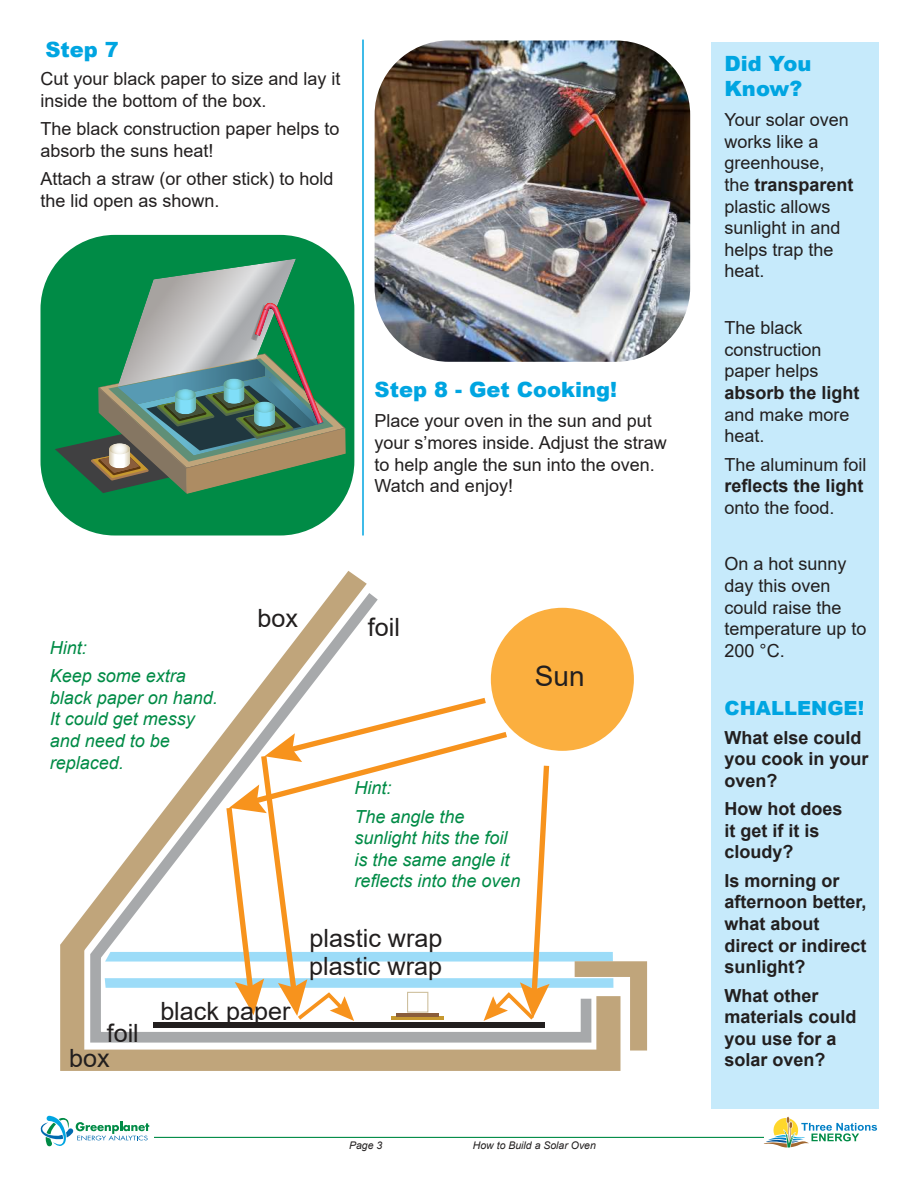
<style>
.page{position:relative;width:918px;height:1188px;background:#fff}
.page>*{position:absolute;margin:0;border:0;box-sizing:border-box;transform-origin:0 0}
.t1{font:27.9px "Arial";color:#221f1f}
.t2{font:25.2px "Arial";color:#221f1f}
.t3{font:900 21px/25.2px "Arial";color:#00a5e1}
.t4{font:900 19.5px "Arial";color:#00a5e1}
.t5{font:18px/21.6px "Arial";color:#221f1f}
.t6{font:700 18px/21.6px "Arial";color:#221f1f}
.t7{font:italic 18px/21.6px "Arial";color:#008b46}
.t8{font:italic 10.5px "Arial";color:#221f1f}
.s1{font-weight:700}
</style>
<div class="page">
<hr style="left:41px;top:1137px;width:837px;height:1px;background:#008b46">
<div style="left:41px;top:1114px;width:113px;height:35px;background:#fff"></div>
<svg style="left:40px;top:1116px;width:109px;height:31px"></svg>
<div style="left:764px;top:1114px;width:114px;height:35px;background:#fff"></div>
<svg style="left:764px;top:1117px;width:113px;height:31px"></svg>
<div style="left:711px;top:42px;width:167px;height:1067px;background:#c6eafb"></div>
<div style="left:41px;top:235px;width:313px;height:300px;background:#008b46;border-radius:74px"></div>
<img style="left:129px;top:259px;width:167px;height:94px">
<svg style="left:55px;top:353px;width:291px;height:141px"></svg>
<img style="left:273px;top:307px;width:50px;height:117px">
<svg style="left:251px;top:303px;width:20px;height:38px"></svg>
<img style="left:258px;top:305px;width:11px;height:31px">
<img style="left:375px;top:40px;width:315px;height:322px">
<div style="left:60px;top:956px;width:560px;height:115px;background:#c0a57b"></div>
<svg style="left:60px;top:571px;width:303px;height:385px"></svg>
<svg style="left:85px;top:581px;width:512px;height:467px"></svg>
<div style="left:491px;top:608px;width:143px;height:143px;background:#fbaf3f;border-radius:50%"></div>
<svg style="left:105px;top:694px;width:542px;height:357px"></svg>
<div style="left:153px;top:1022px;width:392px;height:5px;background:#221f1f"></div>
<hr style="left:362px;top:40px;width:2px;height:495px;background:#00a5e1">
<p class="t3" style="left:46px;top:39px;width:75px">Step 7</p>
<p class="t5" style="left:40px;top:70px;width:302px">Cut your black paper to size and lay it inside the bottom of the box.</p>
<p class="t5" style="left:40px;top:120px;width:301px">The black construction paper helps to absorb the suns heat!</p>
<p class="t5" style="left:40px;top:170px;width:295px">Attach a straw (or other stick) to hold the lid open as shown.</p>
<p class="t7" style="left:50px;top:635px;width:138px;line-height:28.3px">Hint:<br>Keep some extra</p>
<p class="t7" style="left:50px;top:688px;width:170px">black paper on hand.<br>It could get messy and need to be replaced.</p>
<h2 class="t2" style="left:258px;top:608px;width:42px">box</h2>
<p class="t3" style="left:375px;top:379px;width:244px">Step 8 - Get Cooking!</p>
<p class="t5" style="left:375px;top:412px;width:294px">Place your oven in the sun and put your s’mores inside. Adjust the straw to help angle the sun into the oven.<br>Watch and enjoy!</p>
<h2 class="t2" style="left:368px;top:618px;width:34px">foil</h2>
<h1 class="t1" style="left:535px;top:666px;width:51px">Sun</h1>
<p class="t7" style="left:354px;top:775px;width:112px;line-height:28.3px">Hint:<br>The angle the</p>
<p class="t7" style="left:354px;top:829px;width:168px">sunlight hits the foil is the same angle it reflects into the oven</p>
<h2 class="t2" style="left:310px;top:929px;width:134px">plastic wrap</h2>
<h2 class="t2" style="left:107px;top:1024px;width:34px">foil</h2>
<h2 class="t2" style="left:69px;top:1049px;width:42px">box</h2>
<h2 class="t2" style="left:160px;top:1002px;width:132px">black paper</h2>
<h2 class="t2" style="left:309px;top:957px;width:134px">plastic wrap</h2>
<p class="t8" style="left:349px;top:1141px;width:35px">Page 3</p>
<p class="t8" style="left:473px;top:1141px;width:125px">How to Build a Solar Oven</p>
<p class="t3" style="left:724px;top:53px;width:88px">Did You<br>Know?</p>
<p class="t5" style="left:724px;top:111px;width:131px">Your solar oven works like a greenhouse, the <span class="s1">transparent </span>plastic allows sunlight in and helps trap the heat.</p>
<p class="t5" style="left:724px;top:319px;width:99px">The black construction paper helps</p>
<p class="t6" style="left:724px;top:384px;width:137px">absorb the light</p>
<p class="t5" style="left:724px;top:405px;width:127px">and make more heat.</p>
<p class="t5" style="left:724px;top:455px;width:144px">The aluminum foil</p>
<p class="t6" style="left:724px;top:475px;width:141px">reflects the light</p>
<p class="t5" style="left:724px;top:498px;width:112px">onto the food.</p>
<p class="t5" style="left:724px;top:555px;width:144px">On a hot sunny day this oven could raise the temperature up to<br>200 °C.</p>
<p class="t4" style="left:724px;top:701px;width:141px">CHALLENGE!</p>
<p class="t6" style="left:724px;top:728px;width:146px">What else could you cook in your oven?</p>
<p class="t6" style="left:724px;top:800px;width:120px">How hot does it get if it is cloudy?</p>
<p class="t6" style="left:724px;top:871px;width:144px">Is morning or afternoon better, what about direct or indirect sunlight?</p>
<p class="t6" style="left:724px;top:986px;width:134px">What other materials could you use for a solar oven?</p>
</div>
